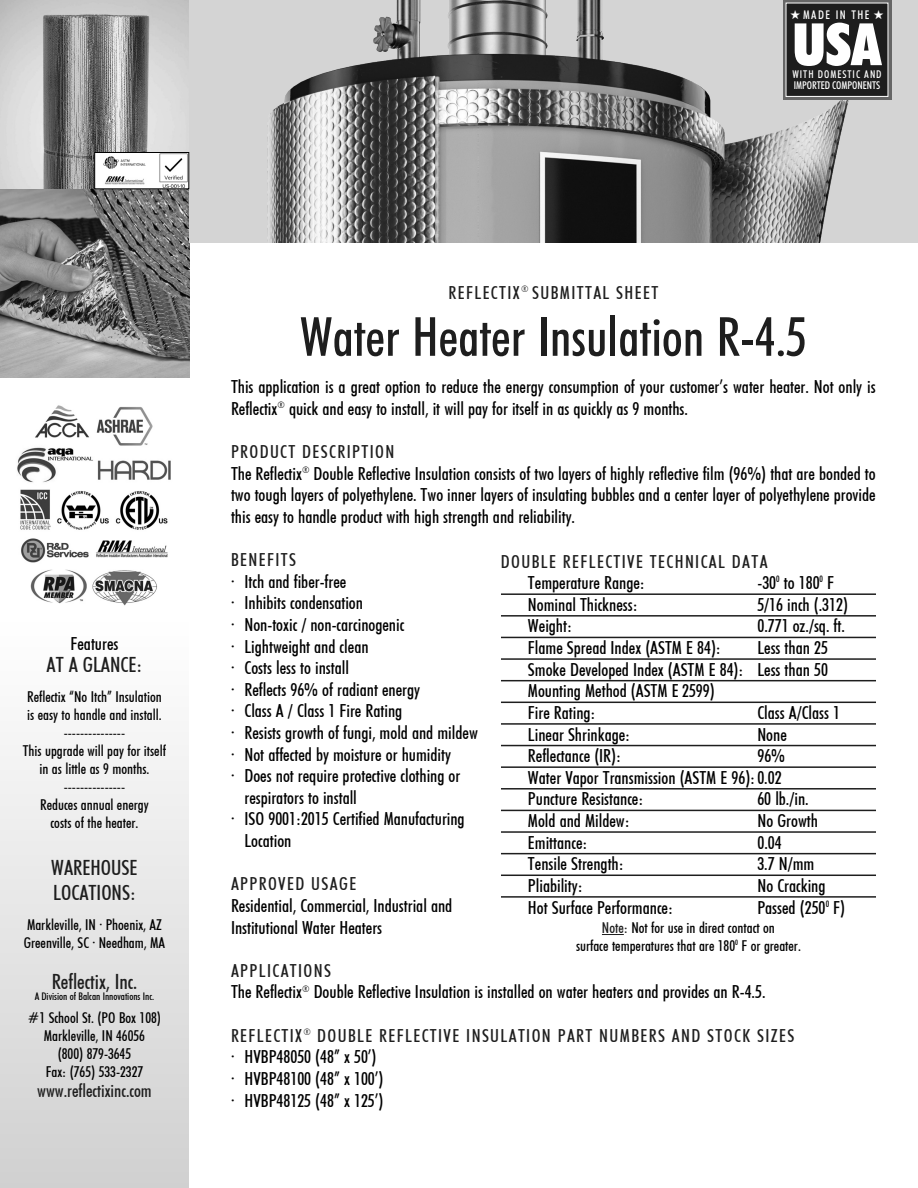
<style>
.page{position:relative;width:918px;height:1188px;background:#fff}
.page>*{position:absolute;margin:0;border:0;box-sizing:border-box;transform-origin:0 0}
.t1{font:58.5px "Futuri Condensed Extra Bold SWFTE";color:#fff}
.t2{font:54px "Futuri Condensed Regular SWFTE";color:#1e1e1e}
.t3{font:21px/25.5px "Futuri Condensed Regular SWFTE";color:#1e1e1e}
.t4{font:18px/21.6px "Futuri Condensed Regular SWFTE";color:#000}
.t5{font:18px "Futuri Condensed Regular SWFTE";letter-spacing:.075em;color:#1e1e1e}
.t6{font:18px "Futuri Condensed Regular SWFTE";color:#1e1e1e}
.t7{font:15px/18px "Futuri Condensed Regular SWFTE";color:#000;text-align:center}
.t8{font:15px "Futuri Condensed Regular SWFTE";color:#1e1e1e}
.t9{font:12px "Futuri Condensed Regular SWFTE";letter-spacing:.125em;color:#fff}
.t10{font:10.8px "Futuri Condensed Regular SWFTE";letter-spacing:-.005em;color:#fff}
.t11{font:10.8px "Futuri Condensed Regular SWFTE";letter-spacing:.09em;color:#fff}
.t12{font:10.5px "Futuri Condensed Regular SWFTE";color:#000}
.s1{color:#1e1e1e}
</style>
<div class="page">
<div style="left:0;top:621px;width:189px;height:567px;background:linear-gradient(to bottom,#fff,#d0d0d0)"></div>
<img style="left:0;top:189px;width:189px;height:189px">
<svg style="left:0;top:0;width:189px;height:189px;background:#a8a8a8"></svg>
<img style="left:189px;top:0;width:729px;height:243px">
<img style="left:17px;top:405px;width:154px;height:201px">
<svg style="left:783px;top:0;width:108px;height:100px"></svg>
<div style="left:786px;top:3px;width:102px;height:93px;background:#1d1d1d"></div>
<img style="left:96px;top:154px;width:91px;height:33px">
<div style="left:94px;top:152px;width:95px;height:37px;border:1px solid #000"></div>
<hr style="left:501px;top:593px;width:375px;height:2px;background:#1e1e1e">
<hr style="left:501px;top:615px;width:375px;height:2px;background:#1e1e1e">
<hr style="left:501px;top:637px;width:375px;height:1px;background:#1e1e1e">
<hr style="left:501px;top:658px;width:375px;height:2px;background:#1e1e1e">
<hr style="left:501px;top:680px;width:375px;height:1px;background:#1e1e1e">
<hr style="left:501px;top:702px;width:375px;height:1px;background:#1e1e1e">
<hr style="left:501px;top:723px;width:375px;height:2px;background:#1e1e1e">
<hr style="left:501px;top:745px;width:375px;height:1px;background:#1e1e1e">
<hr style="left:501px;top:766px;width:375px;height:2px;background:#1e1e1e">
<hr style="left:501px;top:788px;width:375px;height:2px;background:#1e1e1e">
<hr style="left:501px;top:810px;width:375px;height:1px;background:#1e1e1e">
<hr style="left:501px;top:831px;width:375px;height:2px;background:#1e1e1e">
<hr style="left:501px;top:853px;width:375px;height:1px;background:#1e1e1e">
<hr style="left:501px;top:875px;width:375px;height:1px;background:#1e1e1e">
<hr style="left:501px;top:896px;width:375px;height:2px;background:#1e1e1e">
<svg style="left:602px;top:934px;width:22px;height:1px"></svg>
<p class="t9" style="left:790px;top:8px;width:95px">★MADE IN THE ★</p>
<h1 class="t1" style="left:793px;top:11px;width:90px">USA</h1>
<p class="t10" style="left:794px;top:79px;width:88px">IMPORTED COMPONENTS</p>
<p class="t11" style="left:792px;top:68px;width:91px">WITH DOMESTIC AND</p>
<p class="t4" style="left:71px;top:633px;width:49px">Features</p>
<p class="t3" style="left:47px;top:652px;width:97px">AT A GLANCE:</p>
<p class="t7" style="left:27px;top:688px;width:136px;text-align:left">Reflectix “No Itch” Insulation is easy to handle and install.</p>
<p class="t8" style="left:64px;top:724px;width:63px">---------------</p>
<p class="t7" style="left:23px;top:742px;width:145px">This upgrade will pay for itself in as little as 9 months.</p>
<p class="t8" style="left:64px;top:778px;width:63px">---------------</p>
<p class="t7" style="left:40px;top:796px;width:110px">Reduces annual energy costs of the heater.</p>
<p class="t3" style="left:51px;top:855px;width:88px">WAREHOUSE<br>LOCATIONS:</p>
<p class="t7" style="left:24px;top:916px;width:143px;text-align:left">Markleville, IN • Phoenix, AZ<br>Greenville, SC • Needham, MA</p>
<p class="t3" style="left:52px;top:969px;width:87px">Reflectix, Inc.</p>
<p class="t12" style="left:35px;top:991px;width:121px">A Division of Balcan Innovations Inc.</p>
<p class="t7" style="left:28px;top:1009px;width:135px">#1 School St. (PO Box 108)<br>Markleville, IN 46056<br>(800) 879-3645<br>Fax: (765) 533-2327</p>
<p class="t6" style="left:37px;top:1080px;width:116px">www.reflectixinc.com</p>
<p class="t5" style="left:449px;top:282px;width:211px">REFLECTIX<sup>®</sup> SUBMITTAL SHEET</p>
<h2 class="t2" style="left:300px;top:306px;width:508px">Water Heater Insulation R-4.5</h2>
<p class="t4" style="left:231px;top:376px;width:646px">This application is a great option to reduce the energy consumption of your customer’s water heater. Not only is<br>Reflectix<sup>®</sup> quick and easy to install, it will pay for itself in as quickly as 9 months.</p>
<p class="t4" style="left:231px;top:441px;width:646px"><span class="s1">PRODUCT DESCRIPTION<br></span>The Reflectix<sup>®</sup> Double Reflective Insulation consists of two layers of highly reflective film (96%) that are bonded to two tough layers of polyethylene. Two inner layers of insulating bubbles and a center layer of polyethylene provide this easy to handle product with high strength and reliability.</p>
<p class="t5" style="left:231px;top:549px;width:67px">BENEFITS</p>
<p class="t4" style="left:231px;top:571px;width:117px">• Itch and fiber-free</p>
<p class="t4" style="left:231px;top:592px;width:134px">• Inhibits condensation</p>
<p class="t4" style="left:231px;top:614px;width:175px">• Non-toxic / non-carcinogenic</p>
<p class="t4" style="left:231px;top:636px;width:139px">• Lightweight and clean</p>
<p class="t4" style="left:231px;top:657px;width:119px">• Costs less to install</p>
<p class="t4" style="left:231px;top:679px;width:191px">• Reflects 96% of radiant energy</p>
<p class="t4" style="left:231px;top:700px;width:173px">• Class A / Class 1 Fire Rating</p>
<p class="t4" style="left:231px;top:722px;width:248px">• Resists growth of fungi, mold and mildew</p>
<p class="t4" style="left:231px;top:744px;width:222px">• Not affected by moisture or humidity</p>
<p class="t4" style="left:245px;top:765px;width:217px;text-indent:-14px">• Does not require protective clothing or respirators to install</p>
<p class="t4" style="left:245px;top:808px;width:222px;text-indent:-14px">• ISO 9001:2015 Certified Manufacturing<br>Location</p>
<p class="t5" style="left:231px;top:874px;width:127px">APPROVED USAGE</p>
<p class="t4" style="left:231px;top:895px;width:223px">Residential, Commercial, Industrial and<br>Institutional Water Heaters</p>
<p class="t4" style="left:231px;top:960px;width:536px"><span class="s1">APPLICATIONS<br></span>The Reflectix<sup>®</sup> Double Reflective Insulation is installed on water heaters and provides an R-4.5.</p>
<p class="t5" style="left:231px;top:1025px;width:565px">REFLECTIX<sup>®</sup> DOUBLE REFLECTIVE INSULATION PART NUMBERS AND STOCK SIZES</p>
<p class="t4" style="left:231px;top:1046px;width:147px">• HVBP48050 (48” x 50’)</p>
<p class="t4" style="left:231px;top:1068px;width:154px">• HVBP48100 (48” x 100’)</p>
<p class="t4" style="left:231px;top:1090px;width:154px">• HVBP48125 (48” x 125’)</p>
<p class="t5" style="left:501px;top:551px;width:268px">DOUBLE REFLECTIVE TECHNICAL DATA</p>
<p class="t4" style="left:528px;top:572px;width:118px">Temperature Range:</p>
<p class="t4" style="left:757px;top:572px;width:78px">-30<sup>0</sup> to 180<sup>0</sup> F</p>
<p class="t4" style="left:528px;top:594px;width:111px">Nominal Thickness:</p>
<p class="t4" style="left:757px;top:594px;width:92px">5/16 inch (.312)</p>
<p class="t4" style="left:528px;top:615px;width:45px">Weight:</p>
<p class="t4" style="left:757px;top:615px;width:89px">0.771 oz./sq. ft.</p>
<p class="t4" style="left:528px;top:637px;width:194px">Flame Spread Index (ASTM E 84):</p>
<p class="t4" style="left:528px;top:637px;width:301px;text-indent:229px">Less than 25<br>Smoke Developed Index (ASTM E 84): Less than 50<br>Mounting Method (ASTM E 2599)<br>Fire Rating:</p>
<p class="t4" style="left:757px;top:702px;width:84px">Class A/Class 1</p>
<p class="t4" style="left:528px;top:724px;width:104px">Linear Shrinkage:</p>
<p class="t4" style="left:757px;top:724px;width:31px">None</p>
<p class="t4" style="left:528px;top:745px;width:95px">Reflectance (IR):</p>
<p class="t4" style="left:528px;top:745px;width:259px;text-indent:229px">96%<br>Water Vapor Transmission (ASTM E 96): 0.02<br>Puncture Resistance:</p>
<p class="t4" style="left:757px;top:788px;width:53px">60 lb./in.</p>
<p class="t4" style="left:528px;top:810px;width:103px">Mold and Mildew:</p>
<p class="t4" style="left:757px;top:810px;width:62px">No Growth</p>
<p class="t4" style="left:528px;top:832px;width:61px">Emittance:</p>
<p class="t4" style="left:757px;top:832px;width:26px">0.04</p>
<p class="t4" style="left:528px;top:853px;width:97px">Tensile Strength:</p>
<p class="t4" style="left:757px;top:853px;width:58px">3.7 N/mm</p>
<p class="t4" style="left:528px;top:875px;width:56px">Pliability:</p>
<p class="t4" style="left:757px;top:875px;width:70px">No Cracking</p>
<p class="t4" style="left:528px;top:897px;width:147px">Hot Surface Performance:</p>
<p class="t4" style="left:757px;top:897px;width:89px">Passed (250<sup>0</sup> F)</p>
<p class="t7" style="left:576px;top:919px;width:226px"><span class="s1">Note:</span> Not for use in direct contact on<br>surface temperatures that are 180<sup>0</sup> F or greater.</p>
</div>
